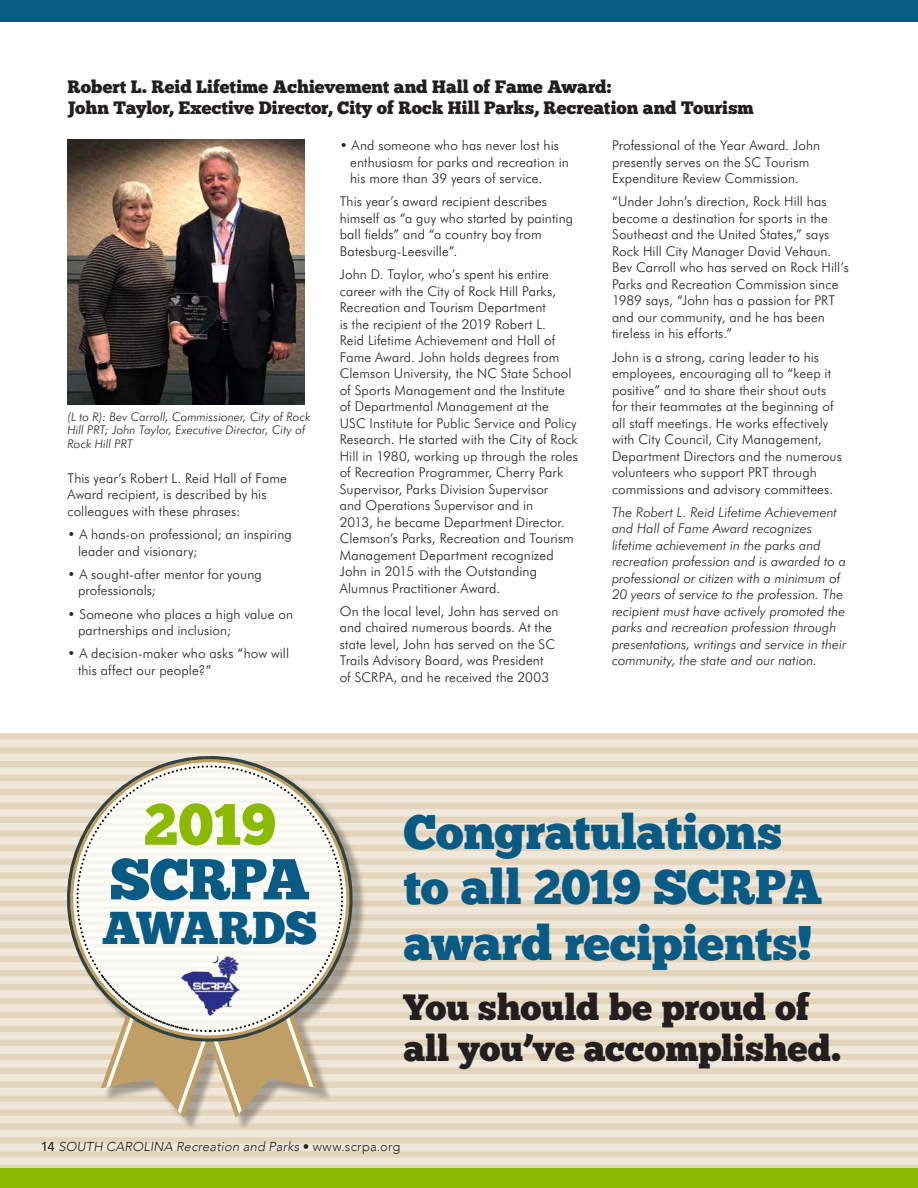
<style>
.page{position:relative;width:918px;height:1188px;background:#fff}
.page>*{position:absolute;margin:0;border:0;box-sizing:border-box;transform-origin:0 0}
.t1{font:58.35px "Chunk Five";color:#8bba00}
.t2{font:57.6px "Chunk Five";letter-spacing:-.01em;color:#085b84}
.t3{font:48.6px/55.5px "Chunk Five";letter-spacing:-.01em;color:#085b84}
.t4{font:46.05px "Chunk Five";letter-spacing:-.01em;color:#085b84}
.t5{font:36.6px/40.5px "Chunk Five";letter-spacing:-.005em;color:#231f20}
.t6{font:18px/21px "Chunk Five";color:#231f20}
.t7{font:300 13.5px/16.5px "Futura BT";letter-spacing:.01em;color:#231f20}
.t8{font:italic 300 13.5px/16.5px "Futura BT";color:#231f20}
.t9{font:italic 300 12.9px "Avenir";letter-spacing:.01em;color:#231f20}
.t10{font:italic 300 12px/13.5px "Futura BT";letter-spacing:.01em;color:#231f20}
.s1{font-weight:500;font-style:normal}
.s2{font-style:normal}
</style>
<div class="page">
<div style="left:0;top:735px;width:918px;height:453px;background:#efe7d9"></div>
<div style="left:0;top:733px;width:918px;height:6px;background:#e3d4bb"></div>
<div style="left:0;top:747px;width:918px;height:6px;background:#e3d4bb"></div>
<div style="left:0;top:761px;width:918px;height:6px;background:#e3d4bb"></div>
<div style="left:0;top:775px;width:918px;height:6px;background:#e3d4bb"></div>
<div style="left:0;top:789px;width:918px;height:6px;background:#e3d4bb"></div>
<div style="left:0;top:803px;width:918px;height:6px;background:#e3d4bb"></div>
<div style="left:0;top:817px;width:918px;height:6px;background:#e3d4bb"></div>
<div style="left:0;top:831px;width:918px;height:6px;background:#e3d4bb"></div>
<div style="left:0;top:845px;width:918px;height:6px;background:#e3d4bb"></div>
<div style="left:0;top:859px;width:918px;height:6px;background:#e3d4bb"></div>
<div style="left:0;top:873px;width:918px;height:6px;background:#e3d4bb"></div>
<div style="left:0;top:886px;width:918px;height:7px;background:#e3d4bb"></div>
<div style="left:0;top:900px;width:918px;height:7px;background:#e3d4bb"></div>
<div style="left:0;top:914px;width:918px;height:7px;background:#e3d4bb"></div>
<div style="left:0;top:928px;width:918px;height:6px;background:#e3d4bb"></div>
<div style="left:0;top:942px;width:918px;height:6px;background:#e3d4bb"></div>
<div style="left:0;top:956px;width:918px;height:6px;background:#e3d4bb"></div>
<div style="left:0;top:970px;width:918px;height:6px;background:#e3d4bb"></div>
<div style="left:0;top:984px;width:918px;height:6px;background:#e3d4bb"></div>
<div style="left:0;top:998px;width:918px;height:6px;background:#e3d4bb"></div>
<div style="left:0;top:1012px;width:918px;height:6px;background:#e3d4bb"></div>
<div style="left:0;top:1026px;width:918px;height:6px;background:#e3d4bb"></div>
<div style="left:0;top:1040px;width:918px;height:6px;background:#e3d4bb"></div>
<div style="left:0;top:1054px;width:918px;height:6px;background:#e3d4bb"></div>
<div style="left:0;top:1068px;width:918px;height:6px;background:#e3d4bb"></div>
<div style="left:0;top:1082px;width:918px;height:6px;background:#e3d4bb"></div>
<div style="left:0;top:1096px;width:918px;height:6px;background:#e3d4bb"></div>
<div style="left:0;top:1109px;width:918px;height:7px;background:#e3d4bb"></div>
<div style="left:0;top:1123px;width:918px;height:7px;background:#e3d4bb"></div>
<div style="left:0;top:1137px;width:918px;height:7px;background:#e3d4bb"></div>
<div style="left:0;top:1151px;width:918px;height:6px;background:#e3d4bb"></div>
<svg style="left:0;top:1165px;width:918px;height:4px;background:#cdce8d"></svg>
<div style="left:69px;top:758px;width:298px;height:373px;background:#231f20;opacity:.35"></div>
<svg style="left:55px;top:756px;width:310px;height:298px"></svg>
<svg style="left:66px;top:759px;width:295px;height:280px"></svg>
<svg style="left:69px;top:762px;width:289px;height:273px"></svg>
<svg style="left:73px;top:764px;width:280px;height:269px"></svg>
<svg style="left:98px;top:887px;width:221px;height:230px;background:#dfd5c2"></svg>
<div style="left:173px;top:948px;width:74px;height:75px;background:#fcfbf5"></div>
<img style="left:181px;top:956px;width:58px;height:60px">
<div style="left:0;top:0;width:918px;height:22px;background:#085b84"></div>
<div style="left:0;top:1169px;width:918px;height:19px;background:#8bba00"></div>
<img style="left:68px;top:140px;width:237px;height:265px">
<h3 class="t6" style="left:68px;top:76px;width:688px">Robert L. Reid Lifetime Achievement and Hall of Fame Award:<br>John Taylor, Exective Director, City of Rock Hill Parks, Recreation and Tourism</h3>
<p class="t10" style="left:68px;top:409px;width:244px">(L to R): Bev Carroll, Commissioner, City of Rock<br>Hill PRT; John Taylor, Executive Director, City of<br>Rock Hill PRT</p>
<p class="t7" style="left:68px;top:470px;width:221px">This year’s Robert L. Reid Hall of Fame<br>Award recipient, is described by his colleagues with these phrases:</p>
<p class="t7" style="left:78px;top:526px;width:215px;text-indent:-10px">• A hands-on professional; an inspiring leader and visionary;</p>
<p class="t7" style="left:78px;top:566px;width:185px;text-indent:-10px">• A sought-after mentor for young professionals;</p>
<p class="t7" style="left:78px;top:605px;width:217px;text-indent:-10px">• Someone who places a high value on partnerships and inclusion;</p>
<p class="t7" style="left:78px;top:645px;width:213px;text-indent:-10px">• A decision-maker who asks “how will this affect our people?”</p>
<p class="t7" style="left:350px;top:137px;width:220px;text-indent:-10px">• And someone who has never lost his enthusiasm for parks and recreation in his more than 39 years of service.</p>
<p class="t7" style="left:340px;top:193px;width:235px">This year’s award recipient describes himself as “a guy who started by painting ball fields” and “a country boy from Batesburg-Leesville”.</p>
<p class="t7" style="left:340px;top:266px;width:240px">John D. Taylor, who’s spent his entire career with the City of Rock Hill Parks, Recreation and Tourism Department<br>is the recipient of the 2019 Robert L.<br>Reid Lifetime Achievement and Hall of Fame Award. John holds degrees from Clemson University, the NC State School of Sports Management and the Institute of Departmental Management at the USC Institute for Public Service and Policy Research. He started with the City of Rock Hill in 1980, working up through the roles of Recreation Programmer, Cherry Park Supervisor, Parks Division Supervisor<br>and Operations Supervisor and in<br>2013, he became Department Director.<br>Clemson’s Parks, Recreation and Tourism Management Department recognized John in 2015 with the Outstanding Alumnus Practitioner Award.</p>
<p class="t7" style="left:340px;top:603px;width:220px">On the local level, John has served on and chaired numerous boards. At the state level, John has served on the SC Trails Advisory Board, was President<br>of SCRPA, and he received the 2003</p>
<p class="t7" style="left:612px;top:137px;width:210px">Professional of the Year Award. John presently serves on the SC Tourism<br>Expenditure Review Commission.</p>
<p class="t7" style="left:612px;top:193px;width:238px">“Under John’s direction, Rock Hill has become a destination for sports in the Southeast and the United States,” says Rock Hill City Manager David Vehaun.<br>Bev Carroll who has served on Rock Hill’s Parks and Recreation Commission since 1989 says, “John has a passion for PRT and our community, and he has been tireless in his efforts.”</p>
<p class="t7" style="left:612px;top:348px;width:231px">John is a strong, caring leader to his employees, encouraging all to “keep it positive” and to share their shout outs for their teammates at the beginning of all staff meetings. He works effectively with City Council, City Management, Department Directors and the numerous volunteers who support PRT through commissions and advisory committees.</p>
<p class="t8" style="left:612px;top:504px;width:236px">The Robert L. Reid Lifetime Achievement and Hall of Fame Award recognizes lifetime achievement in the parks and recreation profession and is awarded to a professional or citizen with a minimum of 20 years of service to the profession. The recipient must have actively promoted the parks and recreation profession through presentations, writings and service in their community, the state and our nation.</p>
<h1 class="t1" style="left:144px;top:790px;width:134px">2019</h1>
<h2 class="t2" style="left:110px;top:845px;width:202px">SCRPA</h2>
<h3 class="t4" style="left:102px;top:900px;width:217px">AWARDS</h3>
<h3 class="t3" style="left:404px;top:804px;width:420px">Congratulations to all 2019 SCRPA award recipients!</h3>
<h3 class="t5" style="left:404px;top:988px;width:439px">You should be proud of all you’ve accomplished.</h3>
<p class="t9" style="left:41px;top:1139px;width:361px"><span class="s1">14</span> SOUTH CAROLINA Recreation and Parks <span class="s2">• www.scrpa.org</span></p>
</div>
